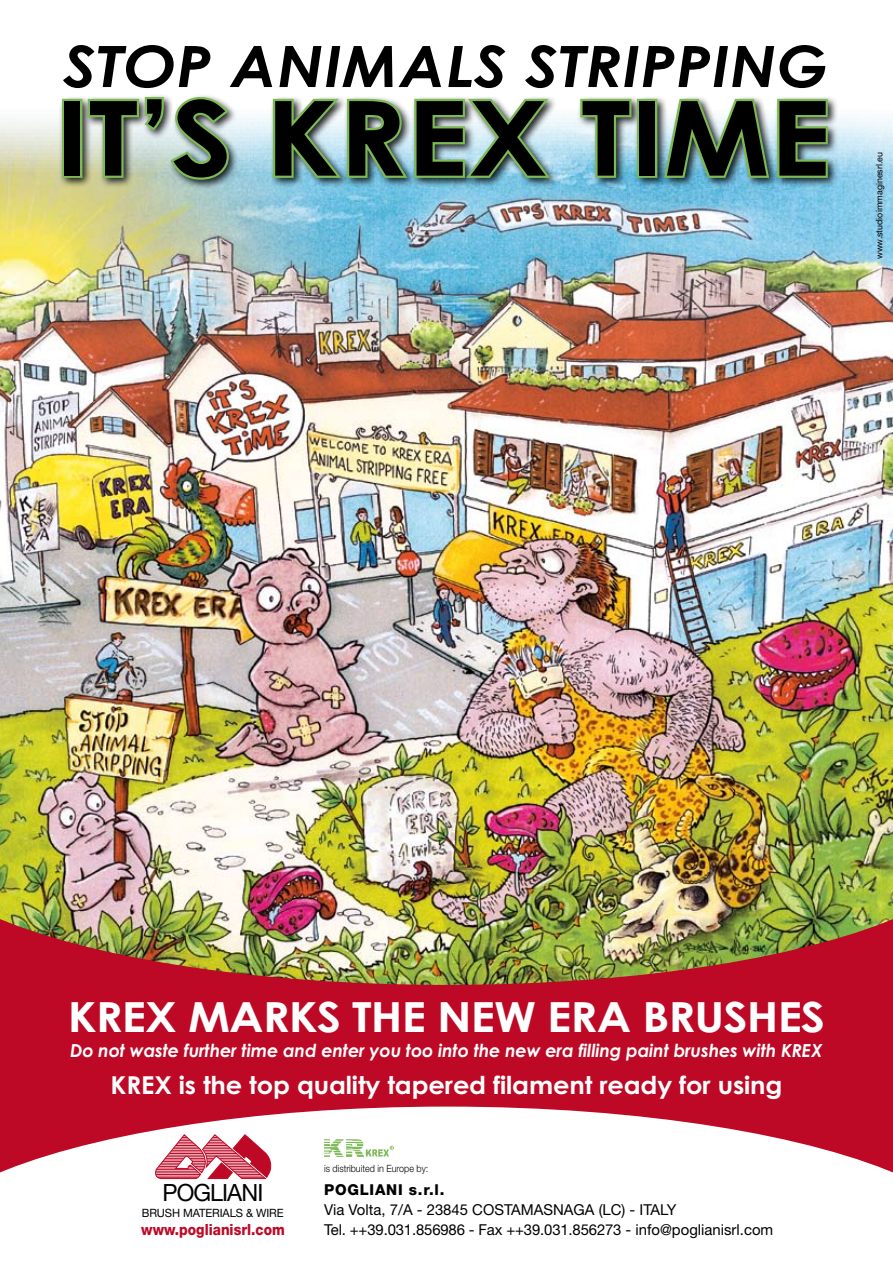
<style>
.page{position:relative;width:893px;height:1263px;background:#fff}
.page>*{position:absolute;margin:0;border:0;box-sizing:border-box;transform-origin:0 0}
.t1{font:700 103.8px "Century Gothic";color:#000;scale:1.14 1}
.t2{font:italic 700 57px "Century Gothic";letter-spacing:.01em;color:#000;scale:1.1 1}
.t3{font:700 41.55px "Century Gothic";letter-spacing:-.02em;color:#fff;scale:1.12 1}
.t4{font:700 24.6px "Century Gothic";letter-spacing:-.005em;color:#fff;scale:1.04 1}
.t5{font:23.7px "Helvetica Neue LT Std";letter-spacing:-.04em;color:#000}
.t6{font:italic 700 18px "Century Gothic";letter-spacing:-.01em;color:#fff}
.t7{font:800 15.45px "Helvetica Neue LT Std";color:#bd0926;scale:.89 1}
.t8{font:15px/19.8px "Helvetica Neue LT Std";color:#000}
.t9{font:800 15px "Helvetica Neue LT Std";letter-spacing:.05em;color:#000}
.t10{font:11.4px "Helvetica Neue LT Std";letter-spacing:-.01em;color:#000}
.t11{font:300 10.05px "Helvetica Neue LT Std";color:#000;scale:.9 1}
.t12{font:9px "Helvetica Neue LT Std";color:#000}
</style>
<div class="page">
<img style="left:0;top:118px;width:893px;height:795px">
<div style="left:58px;top:93px;width:780px;height:97px;background:#000;opacity:.85"></div>
<div style="left:62px;top:99px;width:20px;height:79px;border:4px solid #7db956"></div>
<img style="left:85px;top:94px;width:146px;height:88px">
<img style="left:271px;top:95px;width:284px;height:85px">
<svg style="left:578px;top:97px;width:56px;height:83px"></svg>
<div style="left:637px;top:99px;width:20px;height:79px;border:4px solid #7db956"></div>
<img style="left:661px;top:96px;width:169px;height:84px">
<img style="left:0;top:913px;width:893px;height:260px">
<svg style="left:154px;top:1134px;width:118px;height:45px"></svg>
<img style="left:324px;top:1138px;width:70px;height:19px">
<h2 class="t2" style="left:63px;top:23px;width:698px">STOP ANIMALS STRIPPING</h2>
<h1 class="t1" style="left:56px;top:59px;width:668px">IT’s krex TIME</h1>
<p class="t12" style="left:874px;top:259px;width:109px;rotate:-90deg">WWW.STUDIOIMMAGINESRL.EU</p>
<h3 class="t3" style="left:68px;top:985px;width:25px">KREX</h3>
<h3 class="t3" style="left:188px;top:985px;width:89px">MARKS</h3>
<h3 class="t3" style="left:352px;top:985px;width:400px">THE NEW ERA BRUSHES</h3>
<p class="t6" style="left:70px;top:1036px;width:754px">Do not waste further time and enter you too into the new era filling paint brushes with Krex</p>
<h3 class="t4" style="left:111px;top:1066px;width:16px">KREX</h3>
<h3 class="t4" style="left:179px;top:1066px;width:582px">is the top quality tapered filament ready for using</h3>
<h3 class="t5" style="left:163px;top:1179px;width:102px">POG LIANI</h3>
<p class="t7" style="left:141px;top:1220px;width:163px">www.poglianisrl.com</p>
<p class="t10" style="left:142px;top:1206px;width:143px">BRUSH MATERIALS &amp; WI RE</p>
<p class="t11" style="left:324px;top:1162px;width:117px">is distribuited in Europe by:</p>
<p class="t9" style="left:324px;top:1181px;width:122px">pogliani s.r.l.</p>
<p class="t8" style="left:324px;top:1199px;width:451px">VIA VOLTA, 7/A - 23845 COSTAMASNAGA (LC) - ITALY<br>TEL. ++39.031.856986 - FAX ++39.031.856273 - INFO@POGLIANISRL.COM</p>
</div>
